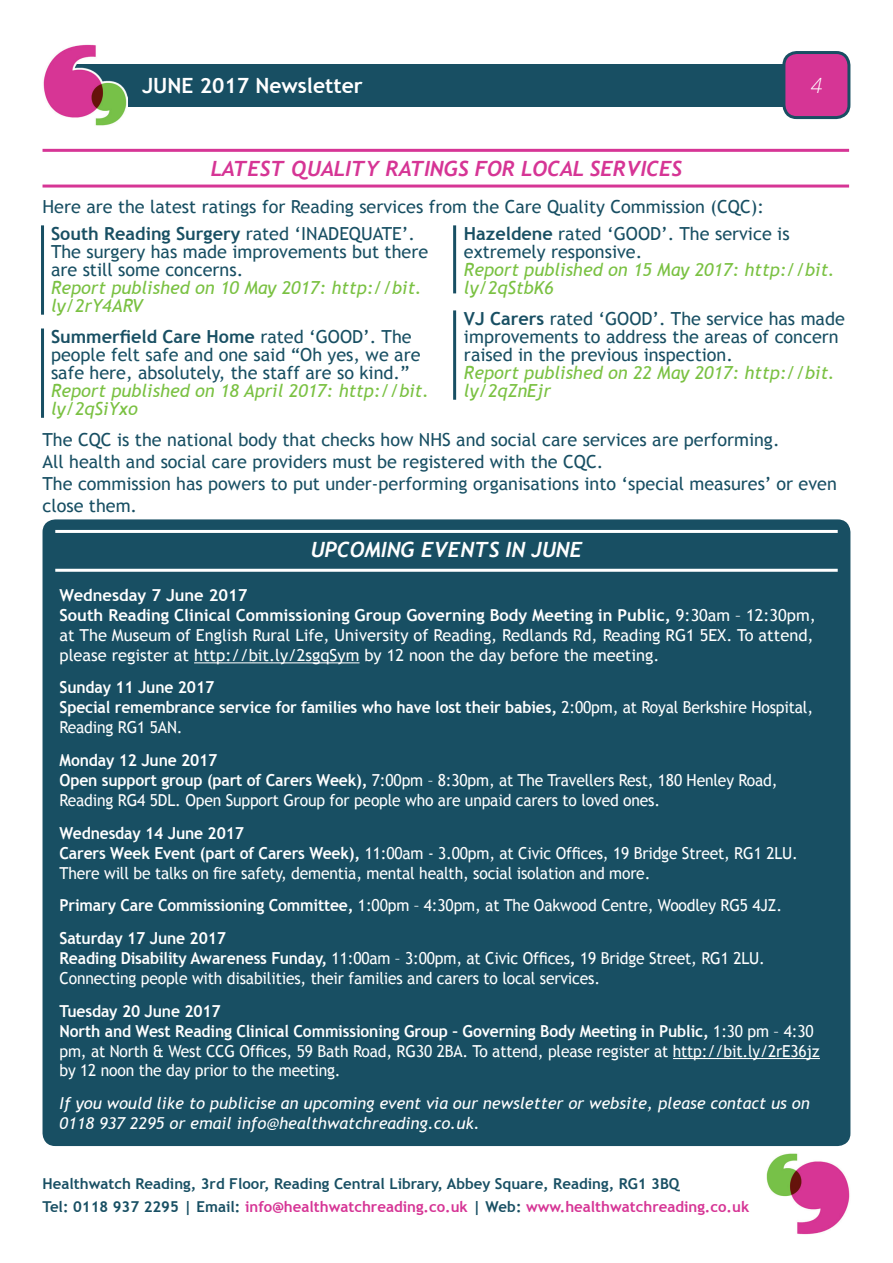
<style>
.page{position:relative;width:893px;height:1263px;background:#fff}
.page>*{position:absolute;margin:0;border:0;box-sizing:border-box;transform-origin:0 0}
.t1{font:italic 700 21px "Trebuchet";color:#d63595}
.t2{font:italic 700 21px "Trebuchet";color:#fff}
.t3{font:700 21px "Trebuchet MS";color:#fff}
.t4{font:italic 300 21px "Open Sans";color:#fff}
.t5{font:18px/18px "Trebuchet MS";color:#184f63}
.t6{font:italic 18px/18px "Trebuchet MS";color:#7ac142}
.t7{font:16.5px/20px "Trebuchet MS";letter-spacing:-.01em;color:#fff;scale:.95 1}
.t8{font:16.5px/20px "Trebuchet MS";letter-spacing:-.01em;color:#fff}
.t9{font:700 16.5px/20px "Trebuchet MS";letter-spacing:-.01em;color:#fff;scale:.95 1}
.t10{font:italic 16.5px/20px "Trebuchet MS";color:#fff}
.t11{font:700 15px/22.2px "Trebuchet MS";color:#184f63}
.s1{font-weight:700}
.s2{font-weight:400}
.s3{color:#d63595}
</style>
<div class="page">
<div style="left:66px;top:64px;width:778px;height:42px;background:#184f63"></div>
<img style="left:43px;top:44px;width:85px;height:82px">
<div style="left:784px;top:53px;width:65px;height:65px;background:#d63595;border-radius:13px"></div>
<div style="left:782px;top:51px;width:68px;height:68px;border:3px solid #184f63;border-radius:13px"></div>
<img style="left:766px;top:1153px;width:84px;height:82px">
<hr style="left:43px;top:149px;width:806px;height:3px;background:#d63595">
<hr style="left:43px;top:185px;width:806px;height:3px;background:#d63595">
<hr style="left:41px;top:225px;width:3px;height:90px;background:#184f63">
<hr style="left:41px;top:328px;width:3px;height:90px;background:#184f63">
<div style="left:43px;top:519px;width:807px;height:627px;background:#184f63;border-radius:13px"></div>
<hr style="left:194px;top:662px;width:165px;height:1px;background:#fff">
<hr style="left:673px;top:1058px;width:147px;height:1px;background:#fff">
<hr style="left:55px;top:530px;width:783px;height:3px;background:#fff">
<hr style="left:55px;top:569px;width:783px;height:3px;background:#fff">
<hr style="left:453px;top:310px;width:3px;height:90px;background:#184f63">
<hr style="left:453px;top:225px;width:3px;height:68px;background:#184f63">
<p class="t3" style="left:142px;top:72px;width:222px">JUNE 2017 Newsletter</p>
<p class="t4" style="left:811px;top:71px;width:13px">4</p>
<p class="t1" style="left:211px;top:156px;width:473px">LATEST QUALITY RATINGS FOR LOCAL SERVICES</p>
<p class="t5" style="left:51px;top:194px;width:714px;line-height:26.5px;text-indent:-8px">Here are the latest ratings for Reading services from the Care Quality Commission (CQC):<br><span class="s1">South Reading Surgery</span> rated ‘INADEQUATE’.</p>
<p class="t5" style="left:51px;top:243px;width:379px">The surgery has made improvements but there are still some concerns.</p>
<p class="t6" style="left:51px;top:279px;width:372px">Report published on 10 May 2017: http://bit. ly/2rY4ARV</p>
<p class="t5" style="left:51px;top:328px;width:371px"><span class="s1">Summerfield Care Home</span> rated ‘GOOD’. The people felt safe and one said “Oh yes, we are safe here, absolutely, the staff are so kind.”</p>
<p class="t6" style="left:51px;top:382px;width:380px">Report published on 18 April 2017: http://bit. ly/2qSiYxo</p>
<p class="t5" style="left:464px;top:225px;width:327px"><span class="s1">Hazeldene</span> rated ‘GOOD’. The service is extremely responsive.</p>
<p class="t6" style="left:464px;top:261px;width:372px">Report published on 15 May 2017: http://bit. ly/2qStbK6</p>
<p class="t5" style="left:464px;top:310px;width:382px"><span class="s1">VJ Carers</span> rated ‘GOOD’. The service has made improvements to address the areas of concern raised in the previous inspection.</p>
<p class="t6" style="left:464px;top:364px;width:372px">Report published on 22 May 2017: http://bit. ly/2qZnEjr</p>
<p class="t5" style="left:43px;top:429px;width:796px;line-height:22px">The CQC is the national body that checks how NHS and social care services are performing.<br>All health and social care providers must be registered with the CQC.<br>The commission has powers to put under-performing organisations into ‘special measures’ or even close them.</p>
<p class="t2" style="left:311px;top:537px;width:273px">UPCOMING EVENTS IN JUNE</p>
<p class="t8" style="left:60px;top:585px;width:758px"><span class="s1">Wednesday 7 June 2017<br>South Reading Clinical Commissioning Group Governing Body Meeting in Public,</span> 9:30am – 12:30pm, at The Museum of English Rural Life, University of Reading, Redlands Rd, Reading RG1 5EX. To attend, please register at http://bit.ly/2sgqSym by 12 noon the day before the meeting.</p>
<p class="t9" style="left:60px;top:678px;width:795px">Sunday 11 June 2017<br>Special remembrance service for families who have lost their babies, <span class="s2">2:00pm, at Royal Berkshire Hospital,<br>Reading RG1 5AN.</span></p>
<p class="t7" style="left:60px;top:750px;width:757px"><span class="s1">Monday 12 June 2017<br>Open support group (part of Carers Week),</span> 7:00pm – 8:30pm, at The Travellers Rest, 180 Henley Road,<br>Reading RG4 5DL. Open Support Group for people who are unpaid carers to loved ones.</p>
<p class="t7" style="left:60px;top:823px;width:779px"><span class="s1">Wednesday 14 June 2017<br>Carers Week Event (part of Carers Week),</span> 11:00am - 3.00pm, at Civic Offices, 19 Bridge Street, RG1 2LU.<br>There will be talks on fire safety, dementia, mental health, social isolation and more.</p>
<p class="t9" style="left:60px;top:889px;width:762px;line-height:32.7px">Primary Care Commissioning Committee, <span class="s2">1:00pm – 4:30pm, at The Oakwood Centre, Woodley RG5 4JZ.<br></span>Saturday 17 June 2017</p>
<p class="t7" style="left:60px;top:948px;width:744px"><span class="s1">Reading Disability Awareness Funday,</span> 11:00am – 3:00pm, at Civic Offices<span class="s1">,</span> 19 Bridge Street, RG1 2LU.<br>Connecting people with disabilities, their families and carers to local services.</p>
<p class="t7" style="left:60px;top:1001px;width:802px"><span class="s1">Tuesday 20 June 2017<br>North and West Reading Clinical Commissioning Group – Governing Body Meeting in Public,</span> 1:30 pm – 4:30 pm, at North &amp; West CCG Offices, 59 Bath Road, RG30 2BA. To attend, please register at http://bit.ly/2rE36jz by 12 noon the day prior to the meeting.</p>
<p class="t10" style="left:60px;top:1093px;width:752px">If you would like to publicise an upcoming event via our newsletter or website, please contact us on<br>0118 937 2295 or email info@healthwatchreading.co.uk.</p>
<p class="t11" style="left:43px;top:1173px;width:708px">Healthwatch Reading, 3rd Floor, Reading Central Library, Abbey Square, Reading, RG1 3BQ<br>Tel: 0118 937 2295 | Email: <span class="s3">info@healthwatchreading.co.uk</span> | Web: <span class="s3">www.healthwatchreading.co.uk</span></p>
</div>
